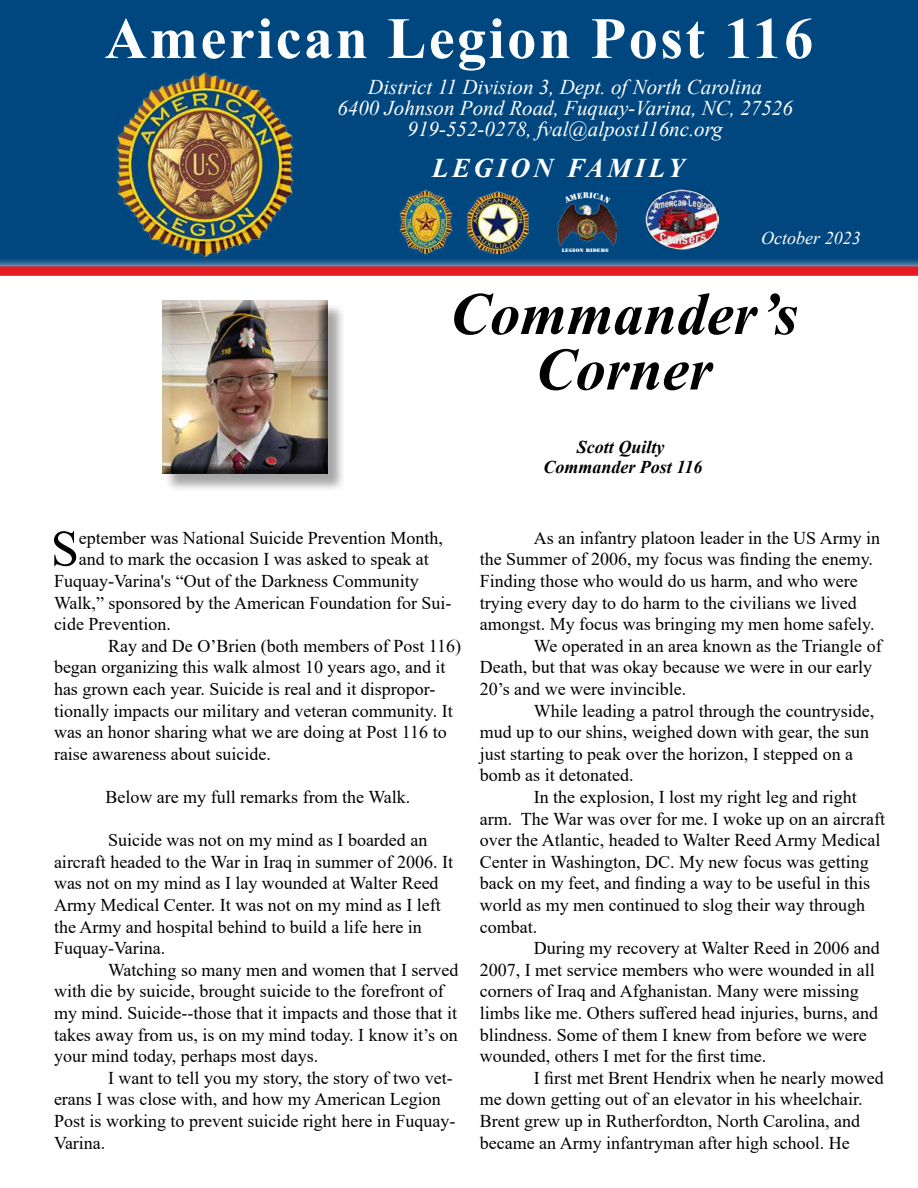
<style>
.page{position:relative;width:918px;height:1188px;background:#fff}
.page>*{position:absolute;margin:0;border:0;box-sizing:border-box;transform-origin:0 0}
.t1{font:italic 700 60px/55.5px "Times New Roman";color:#000;text-align:center}
.t2{font:700 58.5px "Times New Roman";letter-spacing:.04em;color:#fff}
.t3{font:50.55px "Times New Roman";color:#000}
.t4{font:italic 700 27px "Times New Roman";letter-spacing:.13em;color:#fff}
.t5{font:italic 21px/21px "Times New Roman";color:#fff;text-align:center}
.t6{font:18px/21.6px "Times New Roman";color:#000}
.t7{font:italic 700 18px/20.7px "Times New Roman";color:#000;text-align:center}
.t8{font:italic 18px "Times New Roman";color:#fff}
.t9{font:4.65px "Stencil Std";color:#fff;scale:1.23 1}
</style>
<div class="page">
<div style="left:0;top:0;width:918px;height:275px;background:#00477f"></div>
<img style="left:467px;top:192px;width:66px;height:61px">
<img style="left:646px;top:189px;width:72px;height:60px">
<img style="left:399px;top:189px;width:54px;height:66px">
<img style="left:558px;top:204px;width:58px;height:42px">
<img style="left:116px;top:72px;width:178px;height:184px">
<div style="left:0;top:257px;width:918px;height:28px;background:#fff;opacity:.88"></div>
<div style="left:0;top:266px;width:918px;height:9px;background:#e41b23"></div>
<div style="left:164px;top:303px;width:182px;height:189px;background:#000;opacity:.35"></div>
<div style="left:156px;top:300px;width:182px;height:174px;background:#000;opacity:.75"></div>
<h2 class="t2" style="left:105px;top:-4px;width:710px">American Legion Post 116</h2>
<p class="t5" style="left:337px;top:76px;width:457px">District 11 Division 3, Dept. of North Carolina<br>6400 Johnson Pond Road, Fuquay-Varina, NC, 27526<br>919-552-0278, fval@alpost116nc.org</p>
<h3 class="t4" style="left:432px;top:149px;width:254px">LEGION FAMILY</h3>
<p class="t9" style="left:562px;top:247px;width:40px">LEGION RIDERS</p>
<p class="t8" style="left:761px;top:225px;width:101px">October 2023</p>
<h1 class="t1" style="left:450px;top:285px;width:349px">Commander’s<br>Corner</h1>
<p class="t7" style="left:543px;top:436px;width:161px">Scott Quilty<br>Commander Post 116</p>
<h3 class="t3" style="left:51px;top:513px;width:30px">S</h3>
<p class="t6" style="left:79px;top:526px;width:365px">eptember was National Suicide Prevention Month,</p>
<p class="t6" style="left:79px;top:548px;width:351px">and to mark the occasion I was asked to speak at</p>
<p class="t6" style="left:54px;top:570px;width:366px">Fuquay-Varina's “Out of the Darkness Community</p>
<p class="t6" style="left:54px;top:591px;width:399px">Walk,” sponsored by the American Foundation for Sui-</p>
<p class="t6" style="left:54px;top:613px;width:118px">cide Prevention.</p>
<p class="t6" style="left:108px;top:634px;width:355px">Ray and De O’Brien (both members of Post 116)</p>
<p class="t6" style="left:54px;top:656px;width:393px">began organizing this walk almost 10 years ago, and it</p>
<p class="t6" style="left:54px;top:678px;width:383px">has grown each year. Suicide is real and it dispropor-</p>
<p class="t6" style="left:54px;top:699px;width:400px">tionally impacts our military and veteran community. It</p>
<p class="t6" style="left:54px;top:721px;width:394px">was an honor sharing what we are doing at Post 116 to</p>
<p class="t6" style="left:54px;top:742px;width:218px">raise awareness about suicide.</p>
<p class="t6" style="left:105px;top:786px;width:307px">Below are my full remarks from the Walk.</p>
<p class="t6" style="left:54px;top:829px;width:401px;text-indent:54px">Suicide was not on my mind as I boarded an aircraft headed to the War in Iraq in summer of 2006. It was not on my mind as I lay wounded at Walter Reed Army Medical Center. It was not on my mind as I left the Army and hospital behind to build a life here in Fuquay-Varina.</p>
<p class="t6" style="left:54px;top:958px;width:406px;text-indent:54px">Watching so many men and women that I served with die by suicide, brought suicide to the forefront of my mind. Suicide--those that it impacts and those that it takes away from us, is on my mind today. I know it’s on your mind today, perhaps most days.</p>
<p class="t6" style="left:54px;top:1066px;width:403px;text-indent:54px">I want to tell you my story, the story of two vet&shy;erans I was close with, and how my American Legion Post is working to prevent suicide right here in Fuquay-Varina.</p>
<p class="t6" style="left:534px;top:526px;width:348px">As an infantry platoon leader in the US Army in</p>
<p class="t6" style="left:480px;top:548px;width:395px">the Summer of 2006, my focus was finding the enemy.</p>
<p class="t6" style="left:480px;top:570px;width:379px">Finding those who would do us harm, and who were</p>
<p class="t6" style="left:480px;top:591px;width:378px">trying every day to do harm to the civilians we lived</p>
<p class="t6" style="left:480px;top:613px;width:396px">amongst. My focus was bringing my men home safely.</p>
<p class="t6" style="left:534px;top:634px;width:349px">We operated in an area known as the Triangle of</p>
<p class="t6" style="left:480px;top:656px;width:394px">Death, but that was okay because we were in our early</p>
<p class="t6" style="left:480px;top:678px;width:208px">20’s and we were invincible.</p>
<p class="t6" style="left:534px;top:699px;width:342px">While leading a patrol through the countryside,</p>
<p class="t6" style="left:480px;top:721px;width:391px">mud up to our shins, weighed down with gear, the sun</p>
<p class="t6" style="left:480px;top:742px;width:375px">just starting to peak over the horizon, I stepped on a</p>
<p class="t6" style="left:480px;top:764px;width:155px">bomb as it detonated.</p>
<p class="t6" style="left:534px;top:786px;width:324px">In the explosion, I lost my right leg and right</p>
<p class="t6" style="left:480px;top:807px;width:407px">arm. The War was over for me. I woke up on an aircraft</p>
<p class="t6" style="left:480px;top:829px;width:402px">over the Atlantic, headed to Walter Reed Army Medical</p>
<p class="t6" style="left:480px;top:850px;width:391px">Center in Washington, DC. My new focus was getting</p>
<p class="t6" style="left:480px;top:872px;width:392px">back on my feet, and finding a way to be useful in this</p>
<p class="t6" style="left:480px;top:894px;width:387px">world as my men continued to slog their way through</p>
<p class="t6" style="left:480px;top:915px;width:59px">combat.</p>
<p class="t6" style="left:534px;top:937px;width:348px">During my recovery at Walter Reed in 2006 and</p>
<p class="t6" style="left:480px;top:958px;width:396px">2007, I met service members who were wounded in all</p>
<p class="t6" style="left:480px;top:980px;width:380px">corners of Iraq and Afghanistan. Many were missing</p>
<p class="t6" style="left:480px;top:1002px;width:400px">limbs like me. Others suffered head injuries, burns, and</p>
<p class="t6" style="left:480px;top:1023px;width:388px">blindness. Some of them I knew from before we were</p>
<p class="t6" style="left:480px;top:1045px;width:288px">wounded, others I met for the first time.</p>
<p class="t6" style="left:534px;top:1066px;width:351px">I first met Brent Hendrix when he nearly mowed</p>
<p class="t6" style="left:480px;top:1088px;width:384px">me down getting out of an elevator in his wheelchair.</p>
<p class="t6" style="left:480px;top:1110px;width:382px">Brent grew up in Rutherfordton, North Carolina, and</p>
<p class="t6" style="left:480px;top:1131px;width:371px">became an Army infantryman after high school. He</p>
</div>
